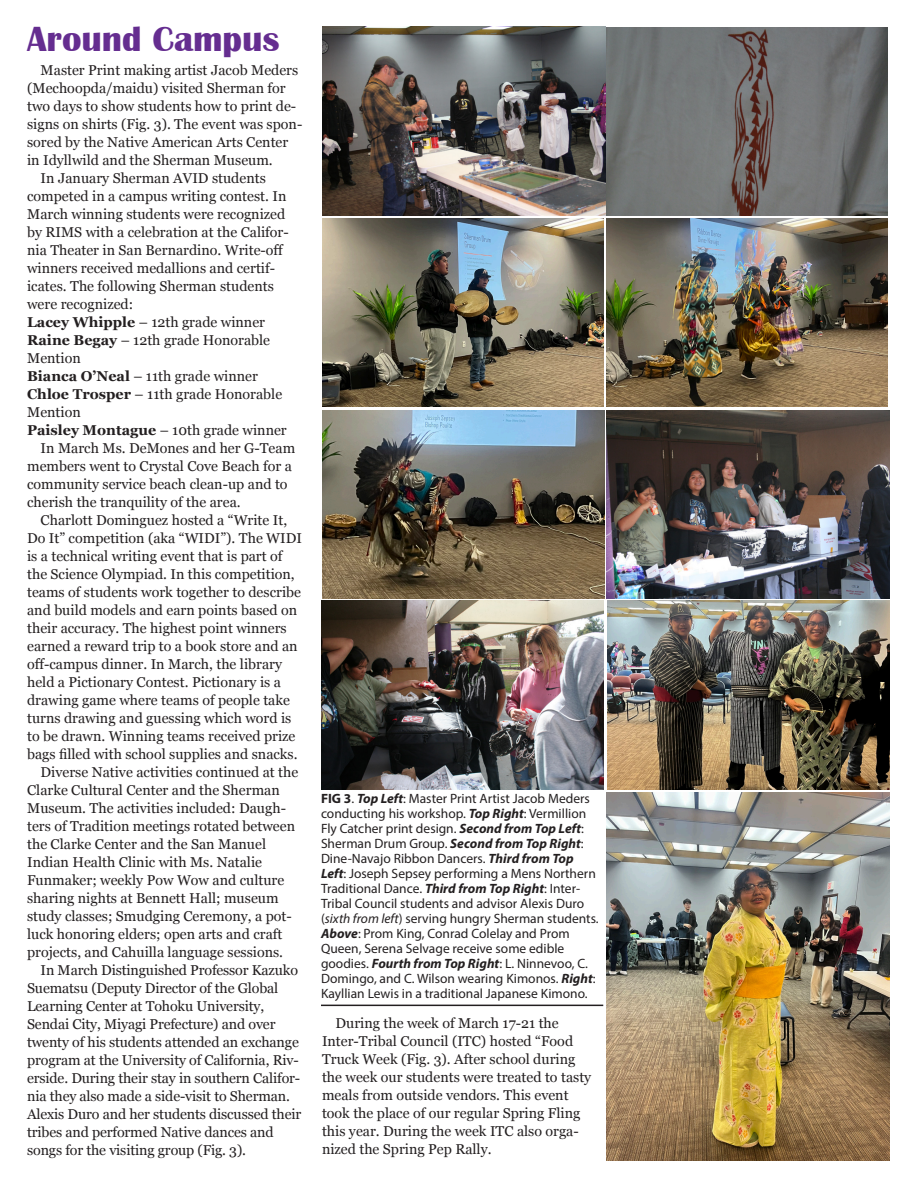
<style>
.page{position:relative;width:918px;height:1188px;background:#fff}
.page>*{position:absolute;margin:0;border:0;box-sizing:border-box;transform-origin:0 0}
.Major_Heading{font:700 36px "Britannic";color:#652d90}
.Body_Text{font:14.25px/18px "Georgia";color:#231f20}
.Captions{font:13.5px/15px "Myriad Pro";color:#231f20}
.s1{font-weight:700}
.s2{font-weight:700;font-style:italic}
.s3{font-style:italic}
</style>
<div class="page">
<hr style="left:321px;top:1005px;width:282px;height:1px;background:#231f20">
<img style="left:323px;top:27px;width:282px;height:188px">
<img style="left:322px;top:219px;width:282px;height:188px">
<img style="left:607px;top:410px;width:283px;height:188px">
<img style="left:608px;top:601px;width:281px;height:188px">
<img style="left:607px;top:793px;width:283px;height:368px">
<img style="left:322px;top:410px;width:282px;height:188px">
<img style="left:321px;top:601px;width:283px;height:188px">
<img style="left:607px;top:219px;width:280px;height:188px">
<img style="left:607px;top:27px;width:280px;height:188px">
<p class="Major_Heading" style="left:27px;top:19px;width:254px">Around Campus</p>
<p class="Body_Text" style="left:27px;top:60px;width:277px;text-indent:14px">Master Print making artist Jacob Meders (Mechoopda/maidu) visited Sherman for two days to show students how to print de&shy;signs on shirts (Fig. 3). The event was spon&shy;sored by the Native American Arts Center in Idyllwild and the Sherman Museum.</p>
<p class="Body_Text" style="left:27px;top:168px;width:263px;text-indent:14px">In January Sherman AVID students competed in a campus writing contest. In March winning students were recognized by RIMS with a celebration at the Califor&shy;nia Theater in San Bernardino. Write-off winners received medallions and certif&shy;icates. The following Sherman students were recognized:</p>
<p class="Body_Text" style="left:27px;top:312px;width:239px"><span class="s1">Lacey Whipple</span> – 12th grade winner</p>
<p class="Body_Text" style="left:27px;top:330px;width:245px"><span class="s1">Raine Begay</span> – 12th grade Honorable<br>Mention</p>
<p class="Body_Text" style="left:27px;top:366px;width:232px"><span class="s1">Bianca O’Neal</span> – 11th grade winner</p>
<p class="Body_Text" style="left:27px;top:384px;width:257px"><span class="s1">Chloe Trosper</span> – 11th grade Honorable<br>Mention</p>
<p class="Body_Text" style="left:27px;top:420px;width:261px"><span class="s1">Paisley Montague</span> – 10th grade winner</p>
<p class="Body_Text" style="left:27px;top:438px;width:270px;text-indent:14px">In March Ms. DeMones and her G-Team members went to Crystal Cove Beach for a community service beach clean-up and to cherish the tranquility of the area.</p>
<p class="Body_Text" style="left:27px;top:510px;width:276px;text-indent:14px">Charlott Dominguez hosted a “Write It, Do It” competition (aka “WIDI”). The WIDI is a technical writing event that is part of the Science Olympiad. In this competition, teams of students work together to describe and build models and earn points based on their accuracy. The highest point winners earned a reward trip to a book store and an off-campus dinner. In March, the library held a Pictionary Contest. Pictionary is a drawing game where teams of people take turns drawing and guessing which word is to be drawn. Winning teams received prize bags filled with school supplies and snacks.</p>
<p class="Body_Text" style="left:27px;top:762px;width:273px;text-indent:14px">Diverse Native activities continued at the Clarke Cultural Center and the Sherman Museum. The activities included: Daugh&shy;ters of Tradition meetings rotated between the Clarke Center and the San Manuel Indian Health Clinic with Ms. Natalie Funmaker; weekly Pow Wow and culture sharing nights at Bennett Hall; museum study classes; Smudging Ceremony, a pot&shy;luck honoring elders; open arts and craft projects, and Cahuilla language sessions.</p>
<p class="Body_Text" style="left:27px;top:960px;width:276px;text-indent:14px">In March Distinguished Professor Kazuko Suematsu (Deputy Director of the Global Learning Center at Tohoku University, Sendai City, Miyagi Prefecture) and over twenty of his students attended an exchange program at the University of California, Riv&shy;erside. During their stay in southern Califor&shy;nia they also made a side-visit to Sherman.<br>Alexis Duro and her students discussed their tribes and performed Native dances and songs for the visiting group (Fig. 3).</p>
<p class="Captions" style="left:321px;top:791px;width:279px"><span class="s1">FIG 3</span>. <span class="s2">Top Left</span>: Master Print Artist Jacob Meders conducting his workshop. <span class="s2">Top Right</span>: Vermillion Fly Catcher print design. <span class="s2">Second from Top Left</span>:<br>Sherman Drum Group. <span class="s2">Second from Top Right</span>:<br>Dine-Navajo Ribbon Dancers. <span class="s2">Third from Top Left</span>: Joseph Sepsey performing a Mens Northern Traditional Dance. <span class="s2">Third from Top Right</span>: Inter-Tribal Council students and advisor Alexis Duro (<span class="s3">sixth from left</span>) serving hungry Sherman students.<br><span class="s2">Above</span>: Prom King, Conrad Colelay and Prom Queen, Serena Selvage receive some edible goodies. <span class="s2">Fourth from Top Right</span>: L. Ninnevoo, C.<br>Domingo, and C. Wilson wearing Kimonos. <span class="s2">Right</span>:<br>Kayllian Lewis in a traditional Japanese Kimono.</p>
<p class="Body_Text" style="left:322px;top:1014px;width:271px;text-indent:14px">During the week of March 17-21 the Inter-Tribal Council (ITC) hosted “Food Truck Week (Fig. 3). After school during the week our students were treated to tasty meals from outside vendors. This event took the place of our regular Spring Fling this year. During the week ITC also orga&shy;nized the Spring Pep Rally.</p>
</div>
